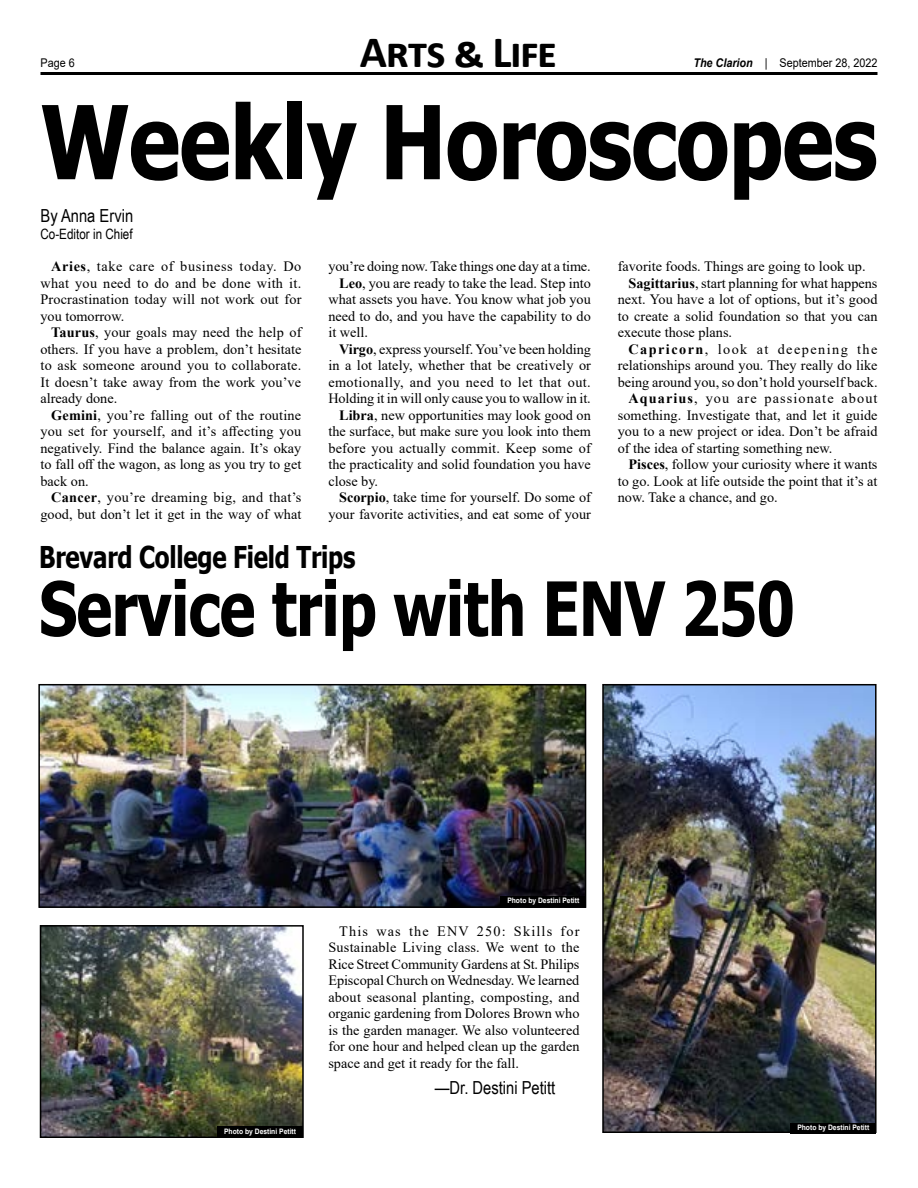
<style>
.page{position:relative;width:918px;height:1188px;background:#fff}
.page>*{position:absolute;margin:0;border:0;box-sizing:border-box;transform-origin:0 0}
.t1{font:700 102px "Tahoma";letter-spacing:-.01em;color:#000;scale:.85 1}
.t2{font:700 75px "Tahoma";letter-spacing:-.01em;color:#000;scale:.8 1}
.t3{font:700 45px "Calibri";letter-spacing:-.03em;color:#000}
.t4{font:700 30px "Tahoma";letter-spacing:-.01em;color:#000;scale:.8 1}
.t5{font:18px "Arial Narrow";color:#000}
.t6{font:14.25px/16.5px "Times New Roman";color:#000;text-align:justify}
.t7{font:14.25px "Times New Roman";letter-spacing:.03em;color:#000}
.t8{font:14.25px "Times New Roman";letter-spacing:.075em;color:#000}
.t9{font:14.25px "Times New Roman";letter-spacing:.1em;color:#000}
.t10{font:14.25px "Arial Narrow";color:#000}
.t11{font:12px "Arial";color:#000;scale:.9 1}
.t12{font:700 7.5px "Arial";color:#fff;scale:.9 1}
.s1{font-weight:700;font-style:italic}
.s2{font-weight:700}
</style>
<div class="page">
<hr style="left:40px;top:72px;width:838px;height:3px;background:#000">
<img style="left:605px;top:687px;width:269px;height:443px">
<div style="left:602px;top:684px;width:275px;height:449px;border:2px solid #000"></div>
<img style="left:41px;top:687px;width:542px;height:218px">
<div style="left:38px;top:684px;width:548px;height:224px;border:2px solid #000"></div>
<img style="left:43px;top:928px;width:258px;height:207px">
<div style="left:40px;top:925px;width:264px;height:213px;border:2px solid #000"></div>
<div style="left:790px;top:1123px;width:86px;height:10px;background:#000"></div>
<div style="left:500px;top:896px;width:86px;height:11px;background:#000"></div>
<div style="left:217px;top:1127px;width:86px;height:10px;background:#000"></div>
<p class="t11" style="left:40px;top:55px;width:40px">Page 6</p>
<h3 class="t3" style="left:360px;top:21px;width:199px">Arts &amp; Life</h3>
<p class="t11" style="left:693px;top:55px;width:206px"><span class="s1">The Clarion</span> | September 28, 2022</p>
<h1 class="t1" style="left:40px;top:71px;width:986px">Weekly Horoscopes</h1>
<p class="t5" style="left:40px;top:203px;width:94px">By Anna Ervin</p>
<p class="t10" style="left:40px;top:223px;width:94px">Co-Editor in Chief</p>
<p class="t6" style="left:40px;top:258px;width:263px;text-indent:11px"><span class="s2">Aries</span>, take care of business today. Do what you need to do and be done with it.<br>Procrastination today will not work out for you tomorrow.</p>
<p class="t6" style="left:40px;top:324px;width:262px;text-indent:11px"><span class="s2">Taurus</span>, your goals may need the help of others. If you have a problem, don’t hesitate to ask someone around you to collaborate.<br>It doesn’t take away from the work you’ve already done.</p>
<p class="t6" style="left:40px;top:406px;width:262px;text-indent:11px"><span class="s2">Gemini</span>, you’re falling out of the routine you set for yourself, and it’s affecting you negatively. Find the balance again. It’s okay to fall off the wagon, as long as you try to get back on.</p>
<p class="t6" style="left:40px;top:489px;width:263px;text-align:right"><span class="s2">Cancer</span>, you’re dreaming big, and that’s good, but don’t let it get in the way of what</p>
<p class="t6" style="left:328px;top:258px;width:264px">you’re doing now. Take things one day at a time.</p>
<p class="t6" style="left:339px;top:274px;width:253px"><span class="s2">Leo</span>, you are ready to take the lead. Step into</p>
<p class="t6" style="left:328px;top:291px;width:264px">what assets you have. You know what job you</p>
<p class="t6" style="left:328px;top:307px;width:264px">need to do, and you have the capability to do</p>
<p class="t6" style="left:328px;top:324px;width:41px">it well.</p>
<p class="t6" style="left:339px;top:340px;width:253px"><span class="s2">Virgo</span>, express yourself. You’ve been holding</p>
<p class="t6" style="left:328px;top:357px;width:264px">in a lot lately, whether that be creatively or</p>
<p class="t7" style="left:328px;top:372px;width:264px">emotionally, and you need to let that out.</p>
<p class="t6" style="left:328px;top:390px;width:264px">Holding it in will only cause you to wallow in it.</p>
<p class="t6" style="left:339px;top:406px;width:253px"><span class="s2">Libra</span>, new opportunities may look good on</p>
<p class="t6" style="left:328px;top:423px;width:264px">the surface, but make sure you look into them</p>
<p class="t6" style="left:328px;top:439px;width:264px">before you actually commit. Keep some of</p>
<p class="t6" style="left:328px;top:456px;width:264px">the practicality and solid foundation you have</p>
<p class="t6" style="left:328px;top:472px;width:51px">close by.</p>
<p class="t6" style="left:339px;top:489px;width:253px"><span class="s2">Scorpio</span>, take time for yourself. Do some of</p>
<p class="t6" style="left:328px;top:505px;width:264px">your favorite activities, and eat some of your</p>
<p class="t6" style="left:618px;top:258px;width:249px">favorite foods. Things are going to look up.</p>
<p class="t6" style="left:629px;top:274px;width:250px"><span class="s2">Sagittarius</span>, start planning for what happens</p>
<p class="t6" style="left:618px;top:291px;width:261px">next. You have a lot of options, but it’s good</p>
<p class="t6" style="left:618px;top:307px;width:261px">to create a solid foundation so that you can</p>
<p class="t6" style="left:618px;top:324px;width:116px">execute those plans.</p>
<p class="t9" style="left:629px;top:339px;width:250px"><span class="s2">Capricorn</span>, look at deepening the</p>
<p class="t6" style="left:618px;top:357px;width:261px">relationships around you. They really do like</p>
<p class="t6" style="left:618px;top:373px;width:261px">being around you, so don’t hold yourself back.</p>
<p class="t8" style="left:629px;top:388px;width:251px"><span class="s2">Aquarius</span>, you are passionate about</p>
<p class="t6" style="left:618px;top:406px;width:261px">something. Investigate that, and let it guide</p>
<p class="t6" style="left:618px;top:423px;width:261px">you to a new project or idea. Don’t be afraid</p>
<p class="t6" style="left:618px;top:439px;width:216px">of the idea of starting something new.</p>
<p class="t6" style="left:629px;top:456px;width:250px"><span class="s2">Pisces</span>, follow your curiosity where it wants</p>
<p class="t6" style="left:618px;top:472px;width:261px">to go. Look at life outside the point that it’s at</p>
<p class="t6" style="left:618px;top:489px;width:162px">now. Take a chance, and go.</p>
<h3 class="t4" style="left:39px;top:536px;width:397px">Brevard College Field Trips</h3>
<h2 class="t2" style="left:39px;top:556px;width:946px">Service trip with ENV 250</h2>
<p class="t12" style="left:507px;top:895px;width:82px">Photo by Destini Petitt</p>
<p class="t6" style="left:328px;top:922px;width:253px;text-indent:11px">This was the ENV 250: Skills for Sustainable Living class. We went to the Rice Street Community Gardens at St. Philips Episcopal Church on Wednesday. We learned about seasonal planting, composting, and organic gardening from Dolores Brown who is the garden manager. We also volunteered for one hour and helped clean up the garden space and get it ready for the fall.</p>
<p class="t12" style="left:224px;top:1126px;width:82px">Photo by Destini Petitt</p>
<p class="t5" style="left:435px;top:1074px;width:122px">—Dr. Destini Petitt</p>
<p class="t12" style="left:797px;top:1122px;width:82px">Photo by Destini Petitt</p>
</div>
